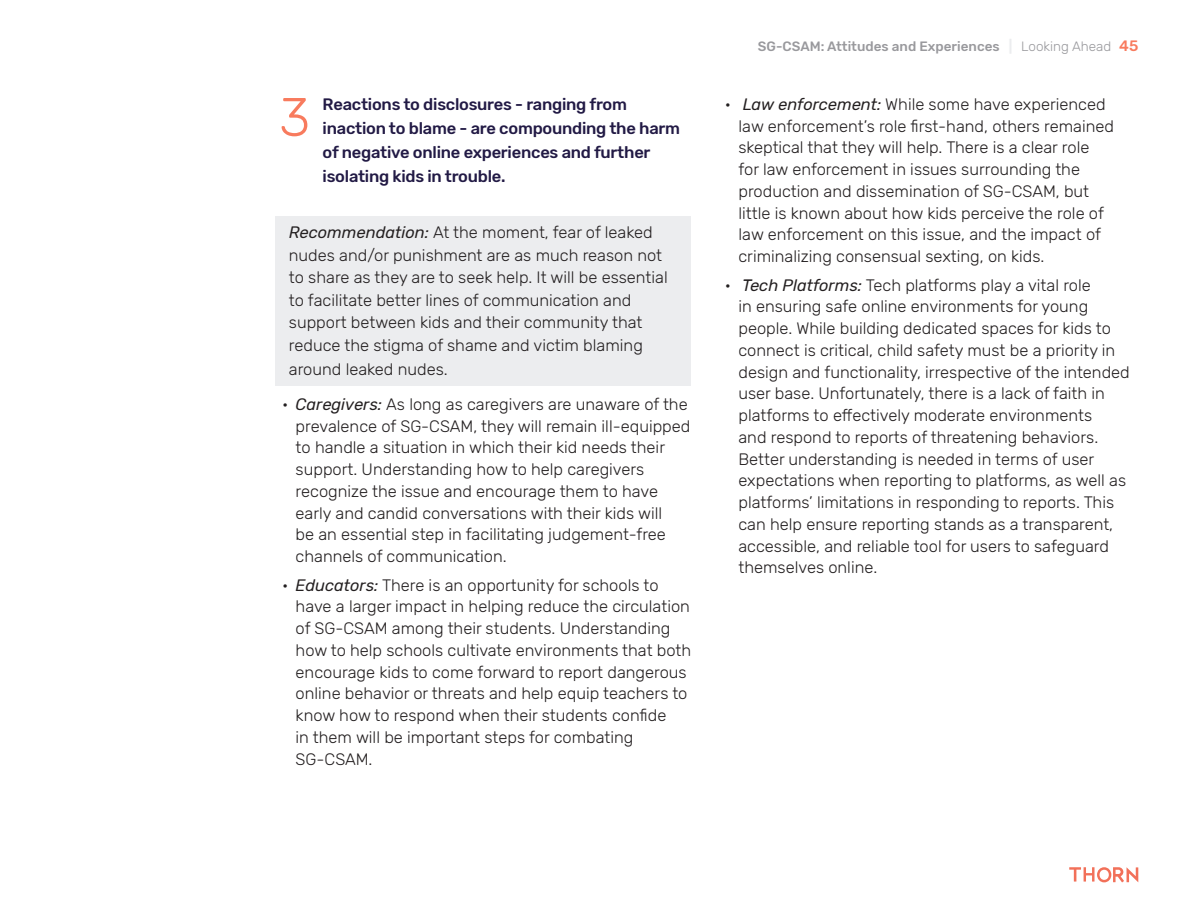
<style>
.page{position:relative;width:1188px;height:918px;background:#fff}
.page>*{position:absolute;margin:0;border:0;box-sizing:border-box;transform-origin:0 0}
.Stats__left_column{font:300 54px "Rubik";color:#f87b5e}
.Actions{font:300 16.5px/21.8px "Rubik";color:#231f20}
.Body_Indented{font:500 16.5px/24px "Rubik";letter-spacing:-.015em;color:#221a45}
.t1{font:500 13.5px "Rubik";color:#99999d}
.s1{font-weight:400;font-style:italic}
.s2{font-weight:700;color:#ecedef}
.s3{font-weight:300}
.s4{font-size:15px;color:#f87b5e}
</style>
<div class="page">
<svg style="left:1069px;top:867px;width:69px;height:15px"></svg>
<div style="left:275px;top:216px;width:416px;height:170px;background:#ecedef"></div>
<p class="Stats__left_column" style="left:279px;top:87px;width:33px">3</p>
<p class="Body_Indented" style="left:323px;top:93px;width:359px">Reactions to disclosures - ranging from inaction to blame - are compounding the harm of negative online experiences and further isolating kids in trouble.</p>
<p class="Actions" style="left:289px;top:222px;width:380px;line-height:22.5px"><span class="s1">Recommendation:</span> At the moment, fear of leaked nudes and/or punishment are as much reason not to share as they are to seek help. It will be essential to facilitate better lines of communication and support between kids and their community that reduce the stigma of shame and victim blaming</p>
<p class="Actions" style="left:289px;top:359px;width:160px">around leaked nudes.</p>
<p class="Actions" style="left:296px;top:394px;width:396px;text-indent:-14px">• <span class="s1">Caregivers:</span> As long as caregivers are unaware of the prevalence of SG-CSAM, they will remain ill-equipped to handle a situation in which their kid needs their support. Understanding how to help caregivers recognize the issue and encourage them to have early and candid conversations with their kids will<br>be an essential step in facilitating judgement-free channels of communication.</p>
<p class="Actions" style="left:296px;top:575px;width:397px;text-indent:-14px">• <span class="s1">Educators:</span> There is an opportunity for schools to have a larger impact in helping reduce the circulation of SG-CSAM among their students. Understanding how to help schools cultivate environments that both encourage kids to come forward to report dangerous online behavior or threats and help equip teachers to know how to respond when their students confide<br>in them will be important steps for combating SG-CSAM.</p>
<p class="t1" style="left:758px;top:38px;width:382px">SG-CSAM: Attitudes and Experiences <span class="s2">|</span> <span class="s3">Looking Ahead</span> <span class="s4">45</span></p>
<p class="Actions" style="left:738px;top:94px;width:377px;text-indent:-14px">• <span class="s1">Law enforcement:</span> While some have experienced law enforcement’s role first-hand, others remained skeptical that they will help. There is a clear role for law enforcement in issues surrounding the production and dissemination of SG-CSAM, but little is known about how kids perceive the role of law enforcement on this issue, and the impact of criminalizing consensual sexting, on kids.</p>
<p class="Actions" style="left:738px;top:275px;width:393px;text-indent:-14px">• <span class="s1">Tech Platforms:</span> Tech platforms play a vital role<br>in ensuring safe online environments for young people. While building dedicated spaces for kids to connect is critical, child safety must be a priority in design and functionality, irrespective of the intended user base. Unfortunately, there is a lack of faith in platforms to effectively moderate environments<br>and respond to reports of threatening behaviors.<br>Better understanding is needed in terms of user expectations when reporting to platforms, as well as platforms’ limitations in responding to reports. This can help ensure reporting stands as a transparent, accessible, and reliable tool for users to safeguard themselves online.</p>
</div>
